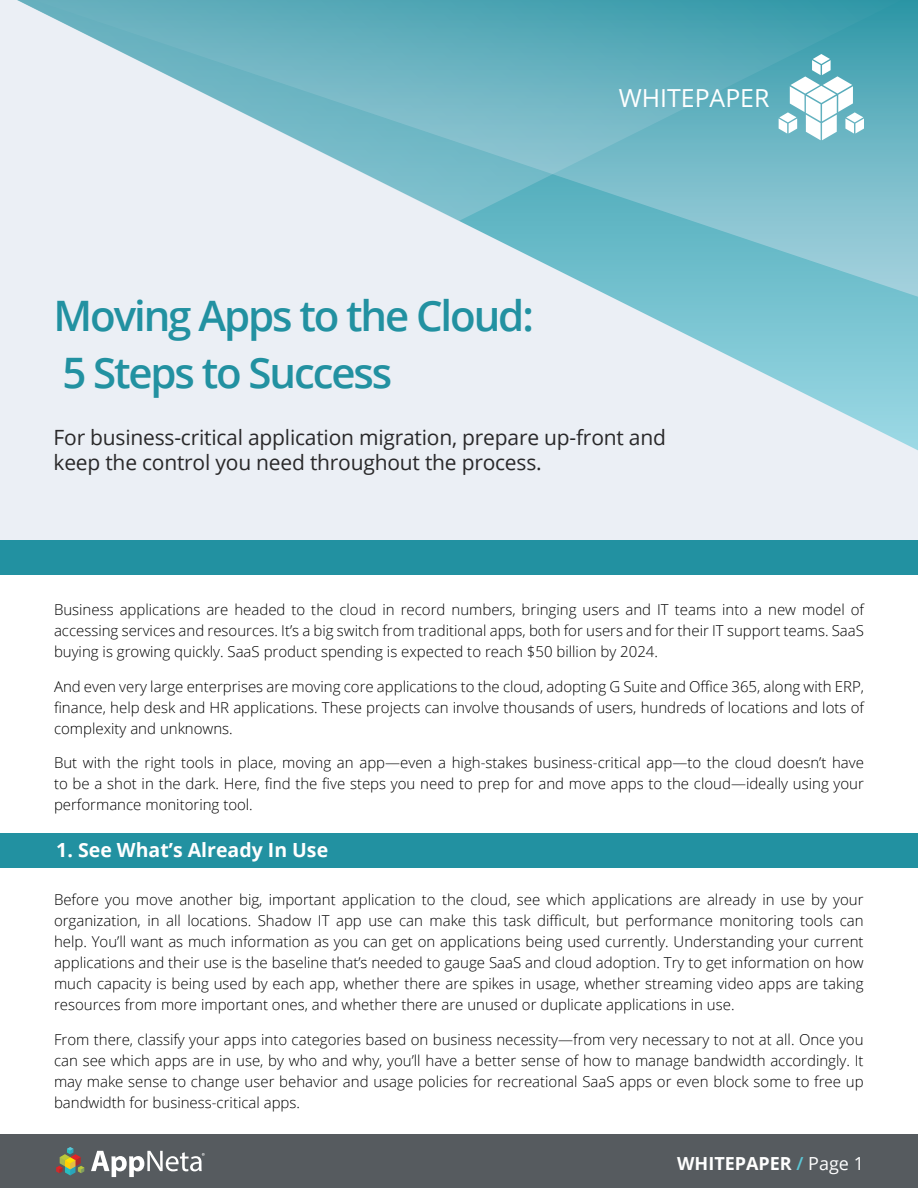
<style>
.page{position:relative;width:918px;height:1188px;background:#fff}
.page>*{position:absolute;margin:0;border:0;box-sizing:border-box;transform-origin:0 0}
.t1{font:600 42px/57px "Open Sans";letter-spacing:-.05em;color:#2291a1}
.t2{font:24.9px "Open Sans";color:#fff}
.t3{font:21px/25.2px "Open Sans";letter-spacing:-.01em;color:#292829}
.t4{font:700 19.5px "Open Sans";color:#fff}
.t5{font:700 18px "Open Sans";color:#fff}
.t6{font:300 15px/21px "Open Sans";color:#000;text-align:justify}
.s1{font-weight:600;color:#5bc7d6}
.s2{font-weight:400}
</style>
<div class="page">
<div style="left:0;top:1134px;width:918px;height:54px;background:#565b5f"></div>
<svg style="left:91px;top:1151px;width:114px;height:26px"></svg>
<svg style="left:56px;top:1147px;width:28px;height:28px"></svg>
<div style="left:0;top:0;width:918px;height:569px;background:#ebeff5"></div>
<svg style="left:623px;top:303px;width:295px;height:147px"></svg>
<svg style="left:459px;top:221px;width:459px;height:82px"></svg>
<svg style="left:17px;top:0;width:901px;height:221px"></svg>
<svg style="left:779px;top:54px;width:85px;height:86px;background:#9dced6"></svg>
<div style="left:0;top:541px;width:918px;height:34px;background:#2291a1"></div>
<div style="left:0;top:833px;width:918px;height:34px;background:#2291a1"></div>
<h1 class="t1" style="left:54px;top:287px;width:482px">Moving Apps to the Cloud:<br>5 Steps to Success</h1>
<h2 class="t2" style="left:619px;top:81px;width:152px">WHITEPAPER</h2>
<h3 class="t3" style="left:54px;top:424px;width:614px">For business-critical application migration, prepare up-front and keep the control you need throughout the process.</h3>
<p class="t6" style="left:54px;top:599px;width:812px">Business applications are headed to the cloud in record numbers, bringing users and IT teams into a new model of accessing services and resources. It’s a big switch from traditional apps, both for users and for their IT support teams. SaaS buying is growing quickly. SaaS product spending is expected to reach $50 billion by 2024.</p>
<p class="t6" style="left:54px;top:675px;width:812px">And even very large enterprises are moving core applications to the cloud, adopting G Suite and Office 365, along with ERP, finance, help desk and HR applications. These projects can involve thousands of users, hundreds of locations and lots of complexity and unknowns.</p>
<p class="t6" style="left:54px;top:752px;width:812px">But with the right tools in place, moving an app—even a high-stakes business-critical app—to the cloud doesn’t have to be a shot in the dark. Here, find the five steps you need to prep for and move apps to the cloud—ideally using your performance monitoring tool.</p>
<h3 class="t4" style="left:56px;top:837px;width:273px">1. See What’s Already In Use</h3>
<p class="t6" style="left:54px;top:889px;width:811px">Before you move another big, important application to the cloud, see which applications are already in use by your organization, in all locations. Shadow IT app use can make this task difficult, but performance monitoring tools can help. You’ll want as much information as you can get on applications being used currently. Understanding your current applications and their use is the baseline that’s needed to gauge SaaS and cloud adoption. Try to get information on how much capacity is being used by each app, whether there are spikes in usage, whether streaming video apps are taking resources from more important ones, and whether there are unused or duplicate applications in use.</p>
<p class="t6" style="left:54px;top:1029px;width:811px">From there, classify your apps into categories based on business necessity—from very necessary to not at all. Once you can see which apps are in use, by who and why, you’ll have a better sense of how to manage bandwidth accordingly. It may make sense to change user behavior and usage policies for recreational SaaS apps or even block some to free up bandwidth for business-critical apps.</p>
<p class="t5" style="left:677px;top:1151px;width:188px">WHITEPAPER <span class="s1">/</span> <span class="s2">Page 1</span></p>
</div>
